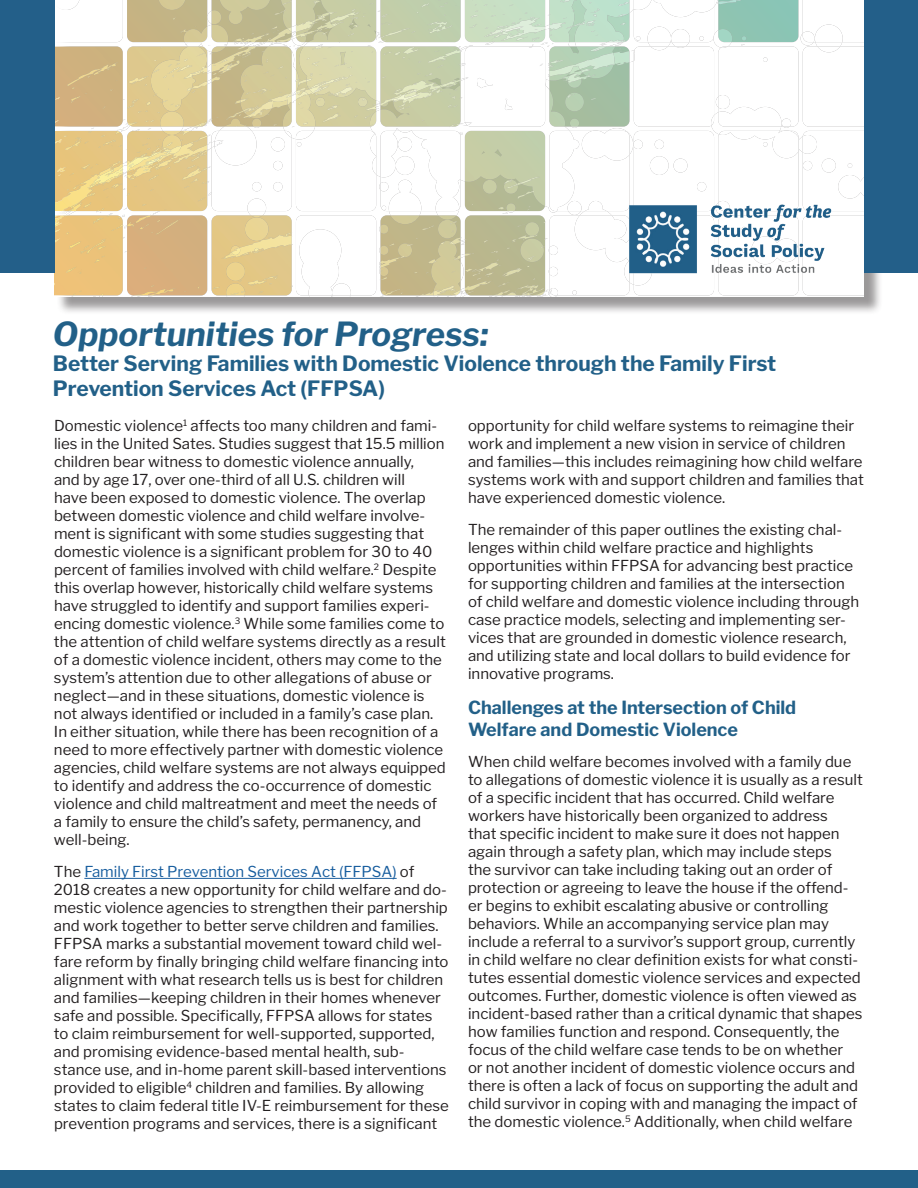
<style>
.page{position:relative;width:918px;height:1188px;background:#fff}
.page>*{position:absolute;margin:0;border:0;box-sizing:border-box;transform-origin:0 0}
.t1{font:italic 700 33px "Libre Franklin";color:#226088}
.t2{font:700 21px/25.2px "Libre Franklin";color:#226088}
.t3{font:700 18px/21.6px "Libre Franklin";color:#226088}
.t4{font:15px/18px "Libre Franklin";color:#231f20}
.s1{color:#175d9e}
</style>
<div class="page">
<div style="left:56px;top:0;width:827px;height:316px;background:#231f20;opacity:.75"></div>
<svg style="left:54px;top:0;width:810px;height:297px"></svg>
<div style="left:0;top:1171px;width:918px;height:17px;background:#226088"></div>
<hr style="left:84px;top:878px;width:313px;height:1px;background:#175d9e">
<img style="left:618px;top:194px;width:224px;height:89px">
<div style="left:0;top:0;width:54px;height:272px;background:#235f89"></div>
<div style="left:864px;top:0;width:54px;height:272px;background:#235f89"></div>
<h1 class="t1" style="left:53px;top:314px;width:437px">Opportunities for Progress:</h1>
<h2 class="t2" style="left:53px;top:349px;width:725px">Better Serving Families with Domestic Violence through the Family First<br>Prevention Services Act (FFPSA)</h2>
<p class="t4" style="left:54px;top:417px;width:393px">Domestic violence<sup>1</sup> affects too many children and fami&shy;lies in the United Sates. Studies suggest that 15.5 million children bear witness to domestic violence annually,<br>and by age 17, over one-third of all U.S. children will<br>have been exposed to domestic violence. The overlap between domestic violence and child welfare involve&shy;ment is significant with some studies suggesting that domestic violence is a significant problem for 30 to 40 percent of families involved with child welfare.<sup>2</sup> Despite this overlap however, historically child welfare systems have struggled to identify and support families experi&shy;encing domestic violence.<sup>3</sup> While some families come to the attention of child welfare systems directly as a result of a domestic violence incident, others may come to the system’s attention due to other allegations of abuse or neglect—and in these situations, domestic violence is not always identified or included in a family’s case plan.<br>In either situation, while there has been recognition of a need to more effectively partner with domestic violence agencies, child welfare systems are not always equipped to identify and address the co-occurrence of domestic violence and child maltreatment and meet the needs of a family to ensure the child’s safety, permanency, and well-being.</p>
<p class="t4" style="left:54px;top:862px;width:396px">The <span class="s1">Family First Prevention Services Act (FFPSA)</span> of 2018 creates a new opportunity for child welfare and do&shy;mestic violence agencies to strengthen their partnership and work together to better serve children and families.<br>FFPSA marks a substantial movement toward child wel&shy;fare reform by finally bringing child welfare financing into alignment with what research tells us is best for children and families—keeping children in their homes whenever safe and possible. Specifically, FFPSA allows for states to claim reimbursement for well-supported, supported, and promising evidence-based mental health, sub&shy;stance use, and in-home parent skill-based interventions provided to eligible<sup>4</sup> children and families. By allowing states to claim federal title IV-E reimbursement for these prevention programs and services, there is a significant</p>
<p class="t4" style="left:468px;top:417px;width:397px">opportunity for child welfare systems to reimagine their work and implement a new vision in service of children and families—this includes reimagining how child welfare systems work with and support children and families that have experienced domestic violence.</p>
<p class="t4" style="left:468px;top:520px;width:393px">The remainder of this paper outlines the existing chal&shy;lenges within child welfare practice and highlights opportunities within FFPSA for advancing best practice for supporting children and families at the intersection of child welfare and domestic violence including through case practice models, selecting and implementing ser&shy;vices that are grounded in domestic violence research, and utilizing state and local dollars to build evidence for innovative programs.</p>
<p class="t3" style="left:468px;top:695px;width:330px">Challenges at the Intersection of Child<br>Welfare and Domestic Violence</p>
<p class="t4" style="left:468px;top:753px;width:396px">When child welfare becomes involved with a family due to allegations of domestic violence it is usually as a result of a specific incident that has occurred. Child welfare workers have historically been organized to address<br>that specific incident to make sure it does not happen again through a safety plan, which may include steps<br>the survivor can take including taking out an order of protection or agreeing to leave the house if the offend&shy;er begins to exhibit escalating abusive or controlling behaviors. While an accompanying service plan may include a referral to a survivor’s support group, currently in child welfare no clear definition exists for what consti&shy;tutes essential domestic violence services and expected outcomes. Further, domestic violence is often viewed as incident-based rather than a critical dynamic that shapes how families function and respond. Consequently, the focus of the child welfare case tends to be on whether<br>or not another incident of domestic violence occurs and there is often a lack of focus on supporting the adult and child survivor in coping with and managing the impact of the domestic violence.<sup>5</sup> Additionally, when child welfare</p>
</div>
